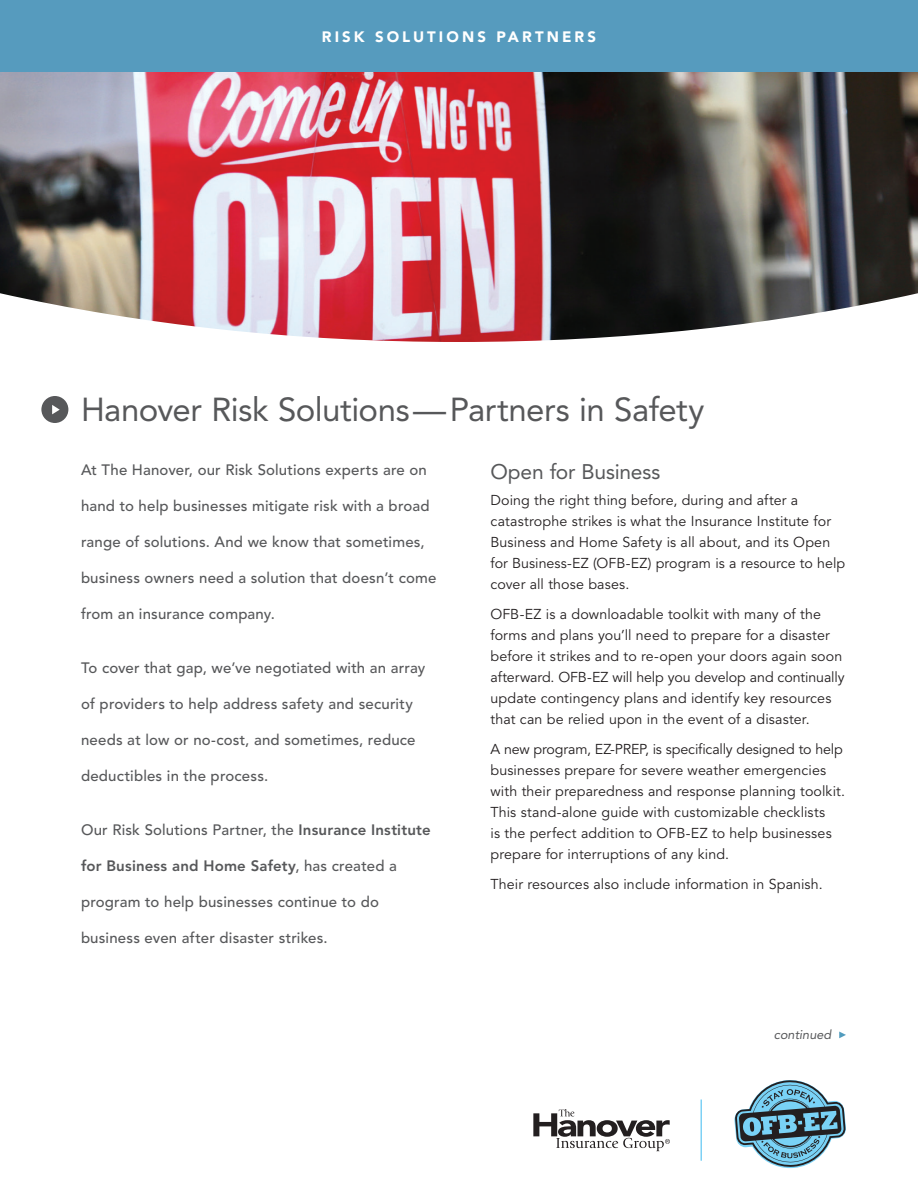
<style>
.page{position:relative;width:918px;height:1188px;background:#fff}
.page>*{position:absolute;margin:0;border:0;box-sizing:border-box;transform-origin:0 0}
.L3_Main_Head{font:33px "Avenir LT Std";letter-spacing:-.015em;color:#57585a}
.Head{font:21px "Avenir LT Std";letter-spacing:-.01em;color:#57585a}
.Intro_Para___Assess{font:500 15px "Avenir LT Std";letter-spacing:.01em;color:#57585a}
.Intro_Para___Assess-2{font:800 15px "Avenir LT Std";letter-spacing:.01em;color:#57585a}
.Segment_Band{font:900 15px "Avenir LT Std";letter-spacing:.205em;color:#fff}
.Body{font:14.25px/21px "Avenir LT Std";letter-spacing:.005em;color:#231f20}
.Continued{font:italic 12.75px "Avenir LT Std";color:#57585a}
.s1{font-weight:800}
.s2{font-weight:500}
</style>
<div class="page">
<div style="left:41px;top:396px;width:27px;height:27px;background:#57585a;border-radius:50%"></div>
<svg style="left:52px;top:405px;width:8px;height:9px"></svg>
<svg style="left:533px;top:1109px;width:137px;height:42px"></svg>
<hr style="left:700px;top:1100px;width:2px;height:61px;background:#7dd1f5">
<svg style="left:839px;top:1032px;width:7px;height:6px"></svg>
<svg style="left:734px;top:1080px;width:112px;height:88px"></svg>
<img style="left:0;top:72px;width:918px;height:270px">
<div style="left:0;top:0;width:918px;height:72px;background:#569bbe"></div>
<p class="Segment_Band" style="left:322px;top:27px;width:276px">RISK SOLUTIONS PARTNERS</p>
<p class="L3_Main_Head" style="left:81px;top:390px;width:625px">Hanover Risk Solutions—Partners in Safety</p>
<p class="Intro_Para___Assess" style="left:81px;top:461px;width:347px">At The Hanover, our Risk Solutions experts are on</p>
<p class="Intro_Para___Assess" style="left:81px;top:497px;width:350px">hand to help businesses mitigate risk with a broad</p>
<p class="Intro_Para___Assess" style="left:81px;top:533px;width:345px">range of solutions. And we know that sometimes,</p>
<p class="Intro_Para___Assess" style="left:81px;top:569px;width:357px">business owners need a solution that doesn’t come</p>
<p class="Intro_Para___Assess" style="left:81px;top:605px;width:195px">from an insurance company.</p>
<p class="Intro_Para___Assess" style="left:81px;top:659px;width:346px">To cover that gap, we’ve negotiated with an array</p>
<p class="Intro_Para___Assess" style="left:81px;top:695px;width:333px">of providers to help address safety and security</p>
<p class="Intro_Para___Assess" style="left:81px;top:731px;width:336px">needs at low or no-cost, and sometimes, reduce</p>
<p class="Intro_Para___Assess" style="left:81px;top:767px;width:189px">deductibles in the process.</p>
<p class="Intro_Para___Assess" style="left:81px;top:821px;width:351px">Our Risk Solutions Partner, the <span class="s1">Insurance Institute</span></p>
<p class="Intro_Para___Assess-2" style="left:81px;top:857px;width:317px">for Business and Home Safety<span class="s2">, has created a</span></p>
<p class="Intro_Para___Assess" style="left:81px;top:893px;width:299px">program to help businesses continue to do</p>
<p class="Intro_Para___Assess" style="left:81px;top:929px;width:248px">business even after disaster strikes.</p>
<p class="Head" style="left:490px;top:460px;width:171px">Open for Business</p>
<p class="Body" style="left:490px;top:490px;width:356px">Doing the right thing before, during and after a catastrophe strikes is what the Insurance Institute for Business and Home Safety is all about, and its Open for Business-EZ (OFB-EZ) program is a resource to help cover all those bases.</p>
<p class="Body" style="left:490px;top:604px;width:356px">OFB-EZ is a downloadable toolkit with many of the forms and plans you’ll need to prepare for a disaster before it strikes and to re-open your doors again soon afterward. OFB-EZ will help you develop and continually update contingency plans and identify key resources that can be relied upon in the event of a disaster.</p>
<p class="Body" style="left:490px;top:739px;width:356px">A new program, EZ-PREP, is specifically designed to help businesses prepare for severe weather emergencies with their preparedness and response planning toolkit.<br>This stand-alone guide with customizable checklists<br>is the perfect addition to OFB-EZ to help businesses prepare for interruptions of any kind.</p>
<p class="Body" style="left:490px;top:874px;width:334px">Their resources also include information in Spanish.</p>
<p class="Continued" style="left:774px;top:1027px;width:59px">continued</p>
</div>
